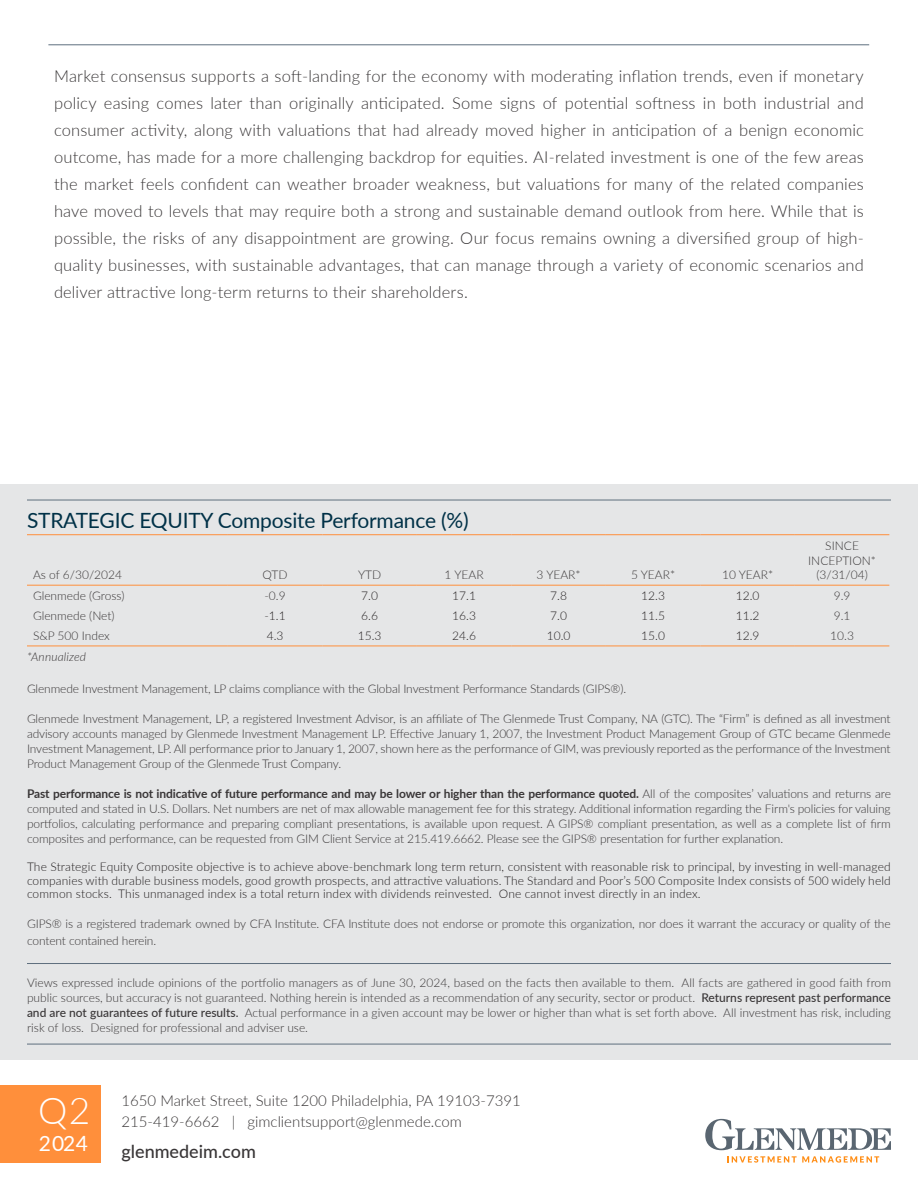
<style>
.page{position:relative;width:918px;height:1188px;background:#fff}
.page>*{position:absolute;margin:0;border:0;box-sizing:border-box;transform-origin:0 0}
.Event_Title{font:300 37.05px "Lato";color:#fff}
.Blue_Body-_left_justify{font:21px "Lato";letter-spacing:-.01em;color:#003147}
.Event_Title-2{font:21px "Lato";color:#fff}
.t1{font:500 18px "Lato";color:#393637}
.Blue_Body-_left_justify-2{font:300 16.5px/27px "Lato";letter-spacing:.01em;color:#393637;text-align:justify}
.t2{font:300 15px "Lato";color:#393637}
.Blue_Body-_left_justify-3{font:300 12px/15px "Lato";letter-spacing:-.01em;color:#393637;text-align:justify}
.t3{font:300 12px/13.5px "Lato";letter-spacing:.01em;color:#231f20;text-align:justify}
.Blue_Body-_left_justify-4{font:italic 300 12px "Lato";letter-spacing:.015em;color:#393637}
.s1{font-weight:700}
.s2{font-weight:500}
</style>
<div class="page">
<div style="left:0;top:484px;width:918px;height:576px;background:#e5e6e7"></div>
<hr style="left:48px;top:45px;width:821px;height:1px;background:#5e6f7e">
<div style="left:0;top:1085px;width:100px;height:78px;background:#ff8f3b"></div>
<hr style="left:27px;top:963px;width:864px;height:1px;background:#5e6f7e">
<hr style="left:27px;top:500px;width:864px;height:1px;background:#5e6f7e">
<hr style="left:27px;top:646px;width:201px;height:1px;background:#ff8f3b">
<hr style="left:228px;top:646px;width:94px;height:1px;background:#ff8f3b">
<hr style="left:322px;top:646px;width:95px;height:1px;background:#ff8f3b">
<hr style="left:417px;top:646px;width:94px;height:1px;background:#ff8f3b">
<hr style="left:511px;top:646px;width:95px;height:1px;background:#ff8f3b">
<hr style="left:606px;top:646px;width:94px;height:1px;background:#ff8f3b">
<hr style="left:700px;top:646px;width:95px;height:1px;background:#ff8f3b">
<hr style="left:795px;top:646px;width:94px;height:1px;background:#ff8f3b">
<hr style="left:27px;top:534px;width:201px;height:1px;background:#ff8f3b">
<hr style="left:228px;top:534px;width:94px;height:1px;background:#ff8f3b">
<hr style="left:322px;top:534px;width:95px;height:1px;background:#ff8f3b">
<hr style="left:417px;top:534px;width:94px;height:1px;background:#ff8f3b">
<hr style="left:511px;top:534px;width:95px;height:1px;background:#ff8f3b">
<hr style="left:606px;top:534px;width:94px;height:1px;background:#ff8f3b">
<hr style="left:700px;top:534px;width:95px;height:1px;background:#ff8f3b">
<hr style="left:795px;top:534px;width:94px;height:1px;background:#ff8f3b">
<hr style="left:27px;top:585px;width:201px;height:1px;background:#ff8f3b">
<hr style="left:228px;top:585px;width:94px;height:1px;background:#ff8f3b">
<hr style="left:322px;top:585px;width:95px;height:1px;background:#ff8f3b">
<hr style="left:417px;top:585px;width:94px;height:1px;background:#ff8f3b">
<hr style="left:511px;top:585px;width:95px;height:1px;background:#ff8f3b">
<hr style="left:606px;top:585px;width:94px;height:1px;background:#ff8f3b">
<hr style="left:700px;top:585px;width:95px;height:1px;background:#ff8f3b">
<hr style="left:795px;top:585px;width:94px;height:1px;background:#ff8f3b">
<svg style="left:727px;top:1156px;width:152px;height:7px"></svg>
<svg style="left:705px;top:1119px;width:186px;height:31px"></svg>
<hr style="left:27px;top:1044px;width:864px;height:1px;background:#5e6f7e">
<p class="Blue_Body-_left_justify-2" style="left:54px;top:62px;width:811px">Market consensus supports a soft-landing for the economy with moderating inflation trends, even if monetary policy easing comes later than originally anticipated. Some signs of potential softness in both industrial and consumer activity, along with valuations that had already moved higher in anticipation of a benign economic outcome, has made for a more challenging backdrop for equities. AI-related investment is one of the few areas the market feels confident can weather broader weakness, but valuations for many of the related companies have moved to levels that may require both a strong and sustainable demand outlook from here. While that is possible, the risks of any disappointment are growing. Our focus remains owning a diversified group of high&shy;quality businesses, with sustainable advantages, that can manage through a variety of economic scenarios and deliver attractive long-term returns to their shareholders.</p>
<p class="Blue_Body-_left_justify" style="left:27px;top:506px;width:443px">STRATEGIC EQUITY Composite Performance (%)</p>
<p class="Blue_Body-_left_justify-3" style="left:33px;top:567px;width:91px">As of 6/30/2024</p>
<p class="Blue_Body-_left_justify-3" style="left:263px;top:567px;width:27px">QTD</p>
<p class="Blue_Body-_left_justify-3" style="left:358px;top:567px;width:25px">YTD</p>
<p class="Blue_Body-_left_justify-3" style="left:445px;top:567px;width:41px">1 YEAR</p>
<p class="Blue_Body-_left_justify-3" style="left:537px;top:567px;width:46px">3 YEAR*</p>
<p class="Blue_Body-_left_justify-3" style="left:631px;top:567px;width:46px">5 YEAR*</p>
<p class="Blue_Body-_left_justify-3" style="left:722px;top:567px;width:53px">10 YEAR*</p>
<p class="Blue_Body-_left_justify-3" style="left:808px;top:538px;width:69px;line-height:14.4px;text-align:center">SINCE<br>INCEPTION* (3/31/04)</p>
<p class="Blue_Body-_left_justify-3" style="left:33px;top:588px;width:93px">Glenmede (Gross)</p>
<p class="Blue_Body-_left_justify-3" style="left:265px;top:588px;width:23px">-0.9</p>
<p class="t3" style="left:361px;top:589px;width:18px">7.0</p>
<p class="t3" style="left:452px;top:589px;width:25px">17.1</p>
<p class="t3" style="left:550px;top:589px;width:18px">7.8</p>
<p class="t3" style="left:641px;top:589px;width:25px">12.3</p>
<p class="t3" style="left:736px;top:589px;width:25px">12.0</p>
<p class="Blue_Body-_left_justify-3" style="left:834px;top:588px;width:18px">9.9</p>
<p class="Blue_Body-_left_justify-3" style="left:33px;top:608px;width:83px">Glenmede (Net)</p>
<p class="t3" style="left:265px;top:609px;width:23px">-1.1</p>
<p class="t3" style="left:361px;top:609px;width:18px">6.6</p>
<p class="t3" style="left:452px;top:609px;width:25px">16.3</p>
<p class="t3" style="left:550px;top:609px;width:18px">7.0</p>
<p class="t3" style="left:641px;top:609px;width:25px">11.5</p>
<p class="t3" style="left:736px;top:609px;width:25px">11.2</p>
<p class="Blue_Body-_left_justify-3" style="left:834px;top:608px;width:18px">9.1</p>
<p class="Blue_Body-_left_justify-3" style="left:33px;top:628px;width:78px">S&amp;P 500 Index</p>
<p class="t3" style="left:267px;top:629px;width:18px">4.3</p>
<p class="t3" style="left:358px;top:629px;width:25px">15.3</p>
<p class="t3" style="left:452px;top:629px;width:25px">24.6</p>
<p class="t3" style="left:547px;top:629px;width:25px">10.0</p>
<p class="t3" style="left:641px;top:629px;width:25px">15.0</p>
<p class="t3" style="left:736px;top:629px;width:25px">12.9</p>
<p class="Blue_Body-_left_justify-3" style="left:830px;top:628px;width:25px">10.3</p>
<p class="Blue_Body-_left_justify-4" style="left:27px;top:649px;width:61px">*Annualized</p>
<p class="Blue_Body-_left_justify-3" style="left:27px;top:681px;width:601px">Glenmede Investment Management, LP claims compliance with the Global Investment Performance Standards (GIPS®).</p>
<p class="Blue_Body-_left_justify-3" style="left:27px;top:711px;width:865px">Glenmede Investment Management, LP, a registered Investment Advisor, is an affiliate of The Glenmede Trust Company, NA (GTC). The “Firm” is defined as all investment advisory accounts managed by Glenmede Investment Management LP. Effective January 1, 2007, the Investment Product Management Group of GTC became Glenmede Investment Management, LP. All performance prior to January 1, 2007, shown here as the performance of GIM, was previously reported as the performance of the Investment Product Management Group of the Glenmede Trust Company.</p>
<p class="Blue_Body-_left_justify-3" style="left:27px;top:786px;width:865px"><span class="s1">Past performance is not indicative of future performance and may be lower or higher than the performance quoted.</span> All of the composites’ valuations and returns are computed and stated in U.S. Dollars. Net numbers are net of max allowable management fee for this strategy. Additional information regarding the Firm's policies for valuing portfolios, calculating performance and preparing compliant presentations, is available upon request. A GIPS® compliant presentation, as well as a complete list of firm composites and performance, can be requested from GIM Client Service at 215.419.6662. Please see the GIPS® presentation for further explanation.</p>
<p class="t3" style="left:27px;top:860px;width:865px">The Strategic Equity Composite objective is to achieve above-benchmark long term return, consistent with reasonable risk to principal, by investing in well-managed companies with durable business models, good growth prospects, and attractive valuations. The Standard and Poor’s 500 Composite Index consists of 500 widely held common stocks. This unmanaged index is a total return index with dividends reinvested. One cannot invest directly in an index.</p>
<p class="Blue_Body-_left_justify-3" style="left:27px;top:915px;width:865px;line-height:16.5px">GIPS® is a registered trademark owned by CFA Institute. CFA Institute does not endorse or promote this organization, nor does it warrant the accuracy or quality of the content contained herein.</p>
<p class="Blue_Body-_left_justify-3" style="left:27px;top:975px;width:866px">Views expressed include opinions of the portfolio managers as of June 30, 2024, based on the facts then available to them. All facts are gathered in good faith from public sources, but accuracy is not guaranteed. Nothing herein is intended as a recommendation of any security, sector or product. <span class="s2">Returns represent past performance and are not guarantees of future results.</span> Actual performance in a given account may be lower or higher than what is set forth above. All investment has risk, including risk of loss. Designed for professional and adviser use.</p>
<p class="Event_Title" style="left:38px;top:1085px;width:53px">Q2</p>
<p class="Event_Title-2" style="left:39px;top:1128px;width:51px">2024</p>
<p class="t2" style="left:122px;top:1091px;width:401px">1650 Market Street, Suite 1200 Philadelphia, PA 19103-7391</p>
<p class="t2" style="left:122px;top:1112px;width:342px">215-419-6662 | gimclientsupport@glenmede.com</p>
<p class="t1" style="left:122px;top:1139px;width:136px">glenmedeim.com</p>
</div>
